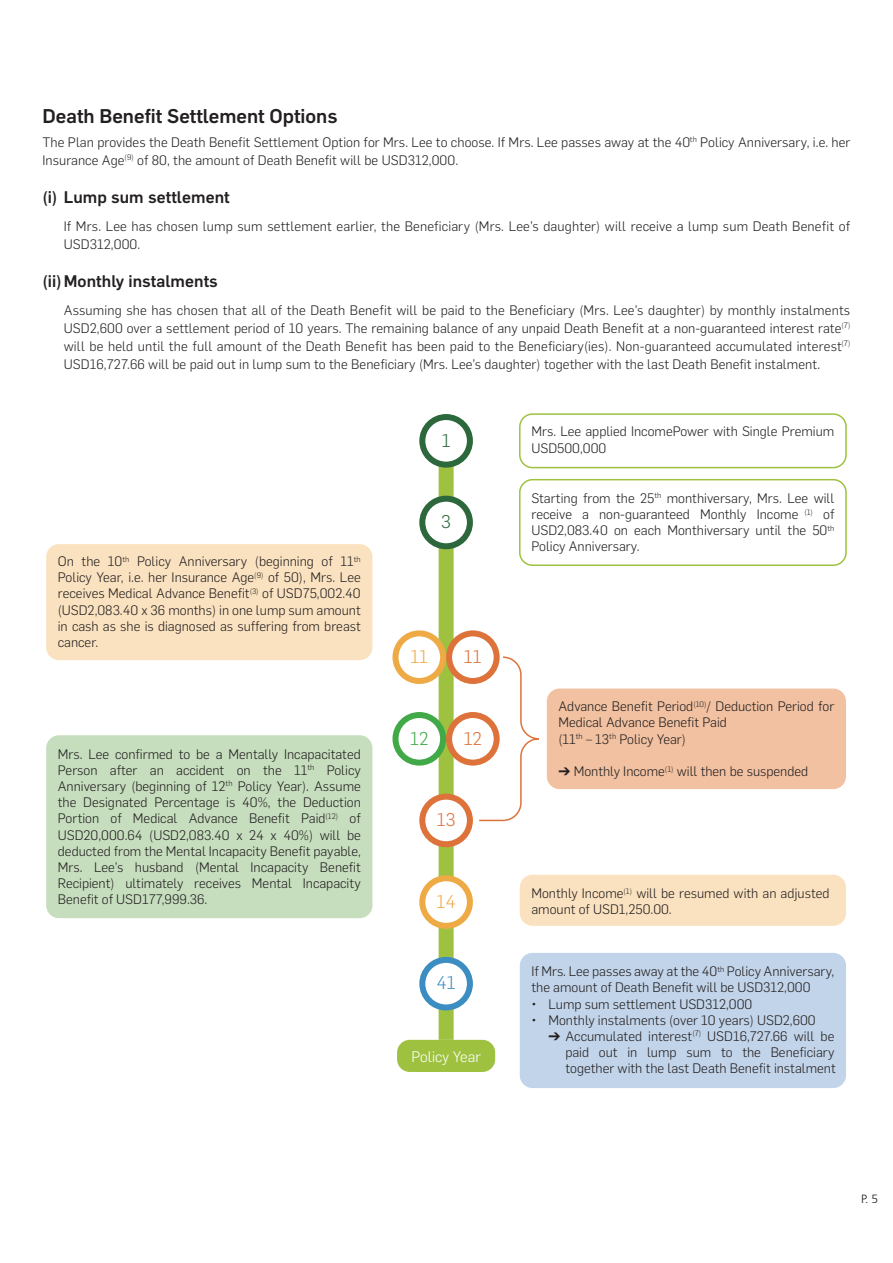
<style>
.page{position:relative;width:893px;height:1263px;background:#fff}
.page>*{position:absolute;margin:0;border:0;box-sizing:border-box;transform-origin:0 0}
.t1{font:500 19.5px "Flama";color:#231f20}
.t2{font:300 18px "Flama";color:#dd723a}
.t3{font:300 18px "Flama";color:#eeaa45}
.t4{font:300 18px "Flama";color:#2c683b}
.t5{font:300 18px "Flama";color:#42a948}
.t6{font:300 18px "Flama";color:#3c8ec2}
.t7{font:500 16.5px "Flama";letter-spacing:.005em;color:#231f20}
.t8{font:300 15px "Flama";color:#fff}
.t9{font:300 13.5px/16.2px "Flama";color:#231f20}
.t10{font:300 12px "Frutiger LT Std";color:#231f20}
</style>
<div class="page">
<div style="left:397px;top:1040px;width:98px;height:32px;background:#9ec240;border-radius:13px"></div>
<div style="left:439px;top:432px;width:15px;height:608px;background:#9ec240"></div>
<svg style="left:422px;top:417px;width:48px;height:48px"></svg>
<div style="left:419px;top:414px;width:54px;height:54px;border:6px solid #2c683b;border-radius:50%"></div>
<div style="left:422px;top:499px;width:48px;height:47px;background:#fff;border-radius:50%"></div>
<div style="left:419px;top:496px;width:54px;height:53px;border:6px solid #2c683b;border-radius:50%"></div>
<div style="left:449px;top:633px;width:48px;height:48px;background:#fff;border-radius:50%"></div>
<div style="left:446px;top:630px;width:54px;height:54px;border:6px solid #dd723a;border-radius:50%"></div>
<div style="left:449px;top:715px;width:48px;height:48px;background:#fff;border-radius:50%"></div>
<div style="left:446px;top:712px;width:54px;height:54px;border:6px solid #dd723a;border-radius:50%"></div>
<div style="left:392px;top:630px;width:54px;height:54px;border:6px solid #eeaa45;border-radius:50%"></div>
<div style="left:392px;top:712px;width:54px;height:54px;border:6px solid #42a948;border-radius:50%"></div>
<div style="left:422px;top:797px;width:48px;height:47px;background:#fff;border-radius:50%"></div>
<div style="left:419px;top:794px;width:54px;height:53px;border:6px solid #dd723a;border-radius:50%"></div>
<div style="left:422px;top:878px;width:48px;height:48px;background:#fff;border-radius:50%"></div>
<div style="left:419px;top:875px;width:54px;height:54px;border:6px solid #eeaa45;border-radius:50%"></div>
<div style="left:422px;top:960px;width:48px;height:47px;background:#fff;border-radius:50%"></div>
<div style="left:419px;top:957px;width:54px;height:53px;border:6px solid #3c8ec2;border-radius:50%"></div>
<div style="left:46px;top:544px;width:326px;height:116px;background:#fae2c0;border-radius:13px"></div>
<div style="left:46px;top:735px;width:326px;height:183px;background:#c6debe;border-radius:13px"></div>
<div style="left:519px;top:413px;width:328px;height:55px;border:2px solid #9ec240;border-radius:13px"></div>
<div style="left:519px;top:479px;width:328px;height:87px;border:2px solid #9ec240;border-radius:13px"></div>
<div style="left:547px;top:688px;width:299px;height:101px;background:#f1c1a1;border-radius:13px"></div>
<div style="left:520px;top:875px;width:326px;height:51px;background:#fae2c0;border-radius:13px"></div>
<div style="left:520px;top:953px;width:326px;height:135px;background:#c2d4e9;border-radius:13px"></div>
<svg style="left:478px;top:656px;width:61px;height:166px"></svg>
<h1 class="t1" style="left:43px;top:102px;width:297px">Death Benefit Settlement Options</h1>
<p class="t9" style="left:43px;top:132px;width:809px;line-height:18px">The Plan provides the Death Benefit Settlement Option for Mrs. Lee to choose. If Mrs. Lee passes away at the 40<sup>th</sup> Policy Anniversary, i.e. her<br>Insurance Age<sup>(9)</sup> of 80, the amount of Death Benefit will be USD312,000.</p>
<p class="t7" style="left:43px;top:185px;width:189px">(i) Lump sum settlement</p>
<p class="t9" style="left:64px;top:216px;width:788px;line-height:18px">If Mrs. Lee has chosen lump sum settlement earlier, the Beneficiary (Mrs. Lee’s daughter) will receive a lump sum Death Benefit of<br>USD312,000.</p>
<p class="t7" style="left:43px;top:269px;width:177px">(ii)Monthly instalments</p>
<p class="t9" style="left:64px;top:300px;width:788px;line-height:18px;text-align:justify">Assuming she has chosen that all of the Death Benefit will be paid to the Beneficiary (Mrs. Lee’s daughter) by monthly instalments USD2,600 over a settlement period of 10 years. The remaining balance of any unpaid Death Benefit at a non-guaranteed interest rate<sup>(7) </sup>will be held until the full amount of the Death Benefit has been paid to the Beneficiary(ies). Non-guaranteed accumulated interest<sup>(7)<br></sup>USD16,727.66 will be paid out in lump sum to the Beneficiary (Mrs. Lee’s daughter) together with the last Death Benefit instalment.</p>
<p class="t9" style="left:58px;top:552px;width:305px;text-align:justify">On the 10<sup>th</sup> Policy Anniversary (beginning of 11<sup>th </sup>Policy Year, i.e. her Insurance Age<sup>(9)</sup> of 50), Mrs. Lee receives Medical Advance Benefit<sup>(3)</sup> of USD75,002.40 (USD2,083.40 x 36 months) in one lump sum amount in cash as she is diagnosed as suffering from breast cancer.</p>
<p class="t9" style="left:58px;top:745px;width:305px;text-align:justify">Mrs. Lee confirmed to be a Mentally Incapacitated Person after an accident on the 11<sup>th</sup> Policy Anniversary (beginning of 12<sup>th</sup> Policy Year). Assume the Designated Percentage is 40%, the Deduction Portion of Medical Advance Benefit Paid<sup>(12)</sup> of USD20,000.64 (USD2,083.40 x 24 x 40%) will be deducted from the Mental Incapacity Benefit payable, Mrs. Lee’s husband (Mental Incapacity Benefit Recipient) ultimately receives Mental Incapacity Benefit of USD177,999.36.</p>
<h2 class="t4" style="left:442px;top:428px;width:10px">1</h2>
<h2 class="t4" style="left:441px;top:510px;width:11px">3</h2>
<h2 class="t3" style="left:410px;top:644px;width:19px">11</h2>
<h2 class="t5" style="left:410px;top:726px;width:20px">12</h2>
<h2 class="t2" style="left:464px;top:644px;width:19px">11</h2>
<h2 class="t2" style="left:464px;top:726px;width:20px">12</h2>
<h2 class="t2" style="left:437px;top:807px;width:20px">13</h2>
<h2 class="t3" style="left:436px;top:889px;width:21px">14</h2>
<h2 class="t6" style="left:436px;top:971px;width:21px">41</h2>
<p class="t8" style="left:411px;top:1046px;width:71px">Policy Year</p>
<p class="t9" style="left:531px;top:423px;width:304px">Mrs. Lee applied IncomePower with Single Premium<br>USD500,000</p>
<p class="t9" style="left:531px;top:489px;width:304px;text-align:justify">Starting from the 25<sup>th</sup> monthiversary, Mrs. Lee will receive a non-guaranteed Monthly Income <sup>(1)</sup> of USD2,083.40 on each Monthiversary until the 50<sup>th </sup>Policy Anniversary.</p>
<p class="t9" style="left:558px;top:697px;width:277px">Advance Benefit Period<sup>(10)</sup>/ Deduction Period for<br>Medical Advance Benefit Paid<br>(11<sup>th</sup> – 13<sup>th</sup> Policy Year)</p>
<p class="t9" style="left:558px;top:762px;width:251px">➔ Monthly Income<sup>(1)</sup> will then be suspended</p>
<p class="t9" style="left:531px;top:884px;width:300px">Monthly Income<sup>(1)</sup> will be resumed with an adjusted amount of USD1,250.00.</p>
<p class="t9" style="left:531px;top:962px;width:304px">If Mrs. Lee passes away at the 40<sup>th</sup> Policy Anniversary, the amount of Death Benefit will be USD312,000</p>
<p class="t9" style="left:531px;top:995px;width:222px">• Lump sum settlement USD312,000</p>
<p class="t9" style="left:531px;top:1011px;width:286px">• Monthly instalments (over 10 years) USD2,600</p>
<p class="t9" style="left:565px;top:1027px;width:272px;text-align:justify;text-indent:-17px">➔ Accumulated interest<sup>(7)</sup> USD16,727.66 will be paid out in lump sum to the Beneficiary together with the last Death Benefit instalment</p>
<p class="t10" style="left:861px;top:1192px;width:19px">P. 5</p>
</div>
